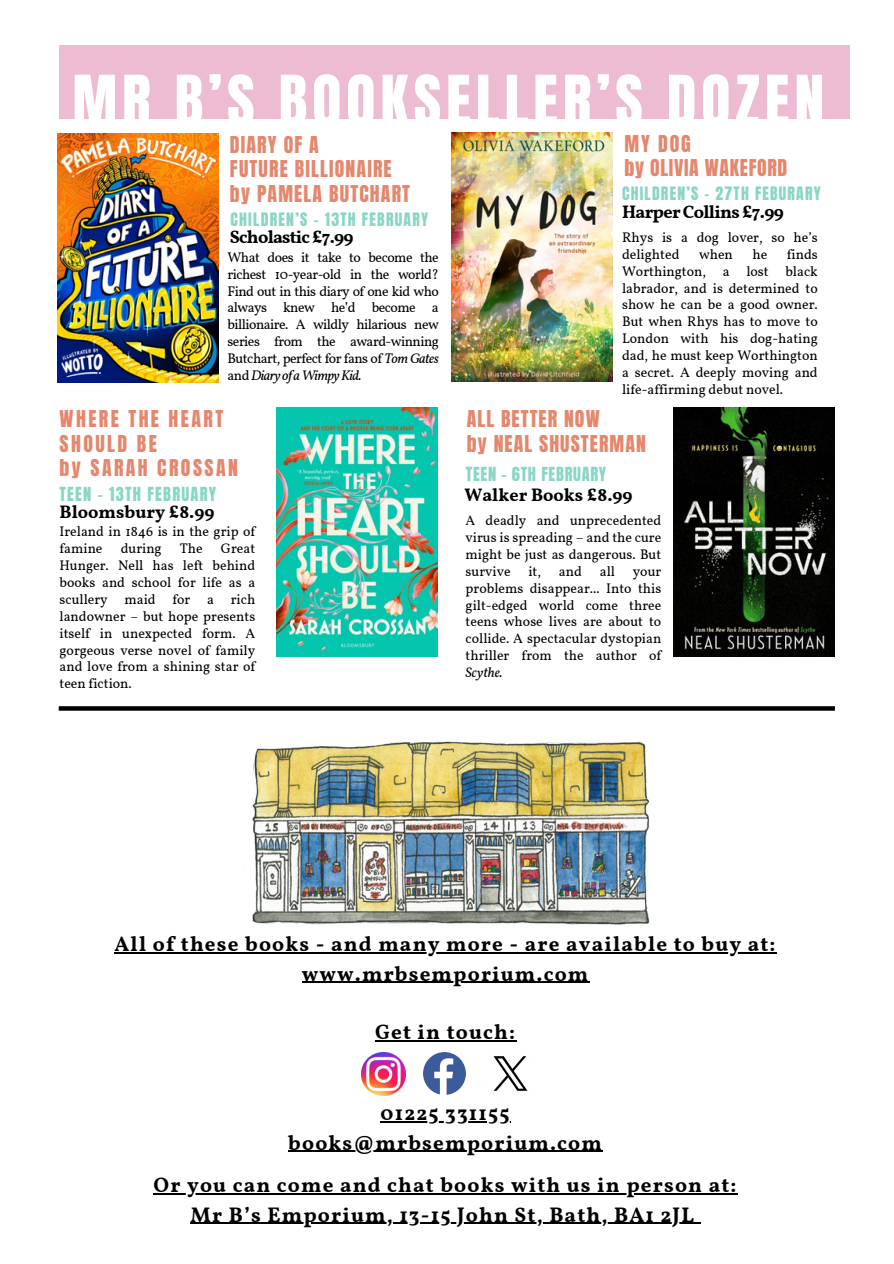
<style>
.page{position:relative;width:894px;height:1264px;background:#fff}
.page>*{position:absolute;margin:0;border:0;box-sizing:border-box;transform-origin:0 0}
.t1{font:60px "Anton";letter-spacing:.08em;color:#fff}
.t2{font:700 21px "Vollkorn";letter-spacing:.055em;color:#000}
.t3{font:19.8px/24.8px "Anton";letter-spacing:.06em;color:#e4876d}
.t4{font:19.8px/24.8px "Anton";letter-spacing:.125em;color:#e4876d}
.t5{font:19.8px/24.8px "Anton";letter-spacing:.035em;color:#e4876d}
.t6{font:700 18px "Vollkorn";letter-spacing:-.04em;color:#000}
.t7{font:700 18px "Vollkorn";color:#000}
.t8{font:16.5px "Anton";letter-spacing:.075em;color:#89d6c7}
.t9{font:16.5px "Anton";letter-spacing:.04em;color:#89d6c7}
.t10{font:15.75px "Anton";letter-spacing:.08em;color:#89d6c7}
.t11{font:13.95px/16.8px "Vollkorn";color:#000;text-align:justify}
.s1{font-style:italic}
</style>
<div class="page">
<div style="left:59px;top:45px;width:790px;height:73px;background:#edbcd2"></div>
<svg style="left:59px;top:706px;width:775px;height:4px"></svg>
<hr style="left:114px;top:952px;width:662px;height:1px;background:#000">
<hr style="left:375px;top:1040px;width:141px;height:1px;background:#000">
<hr style="left:380px;top:1121px;width:130px;height:1px;background:#000">
<hr style="left:288px;top:1150px;width:315px;height:1px;background:#000">
<hr style="left:153px;top:1193px;width:584px;height:1px;background:#000">
<hr style="left:190px;top:1222px;width:505px;height:1px;background:#000">
<img style="left:133px;top:643px;width:657px;height:340px">
<img style="left:423px;top:1052px;width:43px;height:43px">
<img style="left:361px;top:1052px;width:44px;height:43px">
<img style="left:493px;top:1056px;width:35px;height:35px">
<img style="left:451px;top:132px;width:161px;height:249px">
<img style="left:57px;top:133px;width:161px;height:249px">
<img style="left:277px;top:407px;width:160px;height:249px">
<img style="left:673px;top:407px;width:161px;height:249px">
<p class="t1" style="left:72px;top:58px;width:753px">MR B’S BOOKSELLER’S DOZEN</p>
<p class="t3" style="left:230px;top:132px;width:182px">DIARY OF A<br>FUTURE BILLIONAIRE by PAMELA BUTCHART</p>
<h3 class="t10" style="left:230px;top:208px;width:199px">CHILDREN’S - 13TH FEBRUARY</h3>
<p class="t6" style="left:230px;top:226px;width:125px">Scholastic £7.99</p>
<h3 class="t11" style="left:227px;top:250px;width:213px">What does it take to become the richest 10-year-old in the world?<br>Find out in this diary of one kid who always knew he’d become a billionaire. A wildly hilarious new series from the award-winning Butchart, perfect for fans of <span class="s1">Tom Gates </span>and <span class="s1">DiaryofaWimpyKid.</span></h3>
<h5 class="t4" style="left:59px;top:406px;width:180px">WHERE THE HEART<br>SHOULD BE<br>by SARAH CROSSAN</h5>
<p class="t8" style="left:59px;top:482px;width:158px">TEEN - 13TH FEBRUARY</p>
<p class="t7" style="left:59px;top:501px;width:156px">Bloomsbury £8.99</p>
<p class="t11" style="left:59px;top:524px;width:197px">Ireland in 1846 is in the grip of famine</p>
<p class="t11" style="left:121px;top:541px;width:43px">during</p>
<p class="t11" style="left:180px;top:541px;width:24px">The</p>
<p class="t11" style="left:59px;top:541px;width:197px;text-indent:161px">Great Hunger. Nell has left behind books and school for life as a scullery maid for a rich landowner – but hope presents itself in unexpected form. A gorgeous verse novel of family and love from a shining star of teen fiction.</p>
<h5 class="t5" style="left:624px;top:131px;width:164px">MY DOG<br>by OLIVIA WAKEFORD</h5>
<h6 class="t10" style="left:622px;top:182px;width:200px">CHILDREN’S - 27TH FEBURARY</h6>
<h5 class="t6" style="left:622px;top:201px;width:163px">Harper Collins £7.99</h5>
<p class="t11" style="left:622px;top:230px;width:197px">Rhys is a dog lover, so he’s delighted</p>
<p class="t11" style="left:622px;top:247px;width:197px;text-indent:165px">finds Worthington, a lost black labrador, and is determined to show he can be a good owner.<br>But when Rhys has to move to London with his dog-hating dad, he must keep Worthington a secret. A deeply moving and life-affirming debut novel.</p>
<p class="t11" style="left:698px;top:247px;width:35px">when</p>
<p class="t11" style="left:752px;top:247px;width:16px">he</p>
<h4 class="t3" style="left:466px;top:406px;width:180px">ALL BETTER NOW<br>by NEAL SHUSTERMAN</h4>
<h5 class="t9" style="left:466px;top:462px;width:142px">TEEN - 6TH FEBRUARY</h5>
<p class="t7" style="left:464px;top:483px;width:169px">Walker Books £8.99</p>
<h4 class="t11" style="left:465px;top:513px;width:197px">A deadly and unprecedented virus is spreading – and the cure might be just as dangerous. But survive</h4>
<h4 class="t11" style="left:528px;top:563px;width:14px">it,</h4>
<h4 class="t11" style="left:558px;top:563px;width:25px">and</h4>
<h4 class="t11" style="left:599px;top:563px;width:17px">all</h4>
<h4 class="t11" style="left:465px;top:563px;width:197px;text-indent:167px">your problems disappear... Into this gilt-edged world come three teens whose lives are about to collide. A spectacular dystopian thriller from the author of <span class="s1">Scythe.</span></h4>
<h1 class="t2" style="left:114px;top:931px;width:662px">All of these books - and many more - are available to buy at:</h1>
<p class="t2" style="left:302px;top:960px;width:288px">www.mrbsemporium.com</p>
<p class="t2" style="left:375px;top:1019px;width:142px">Get in touch:</p>
<h3 class="t2" style="left:380px;top:1100px;width:130px">01225 331155</h3>
<p class="t2" style="left:288px;top:1129px;width:315px">books@mrbsemporium.com</p>
<h3 class="t2" style="left:153px;top:1172px;width:584px">Or you can come and chat books with us in person at:</h3>
<h6 class="t2" style="left:190px;top:1201px;width:505px">Mr B’s Emporium, 13-15 John St, Bath, BA1 2JL</h6>
</div>
